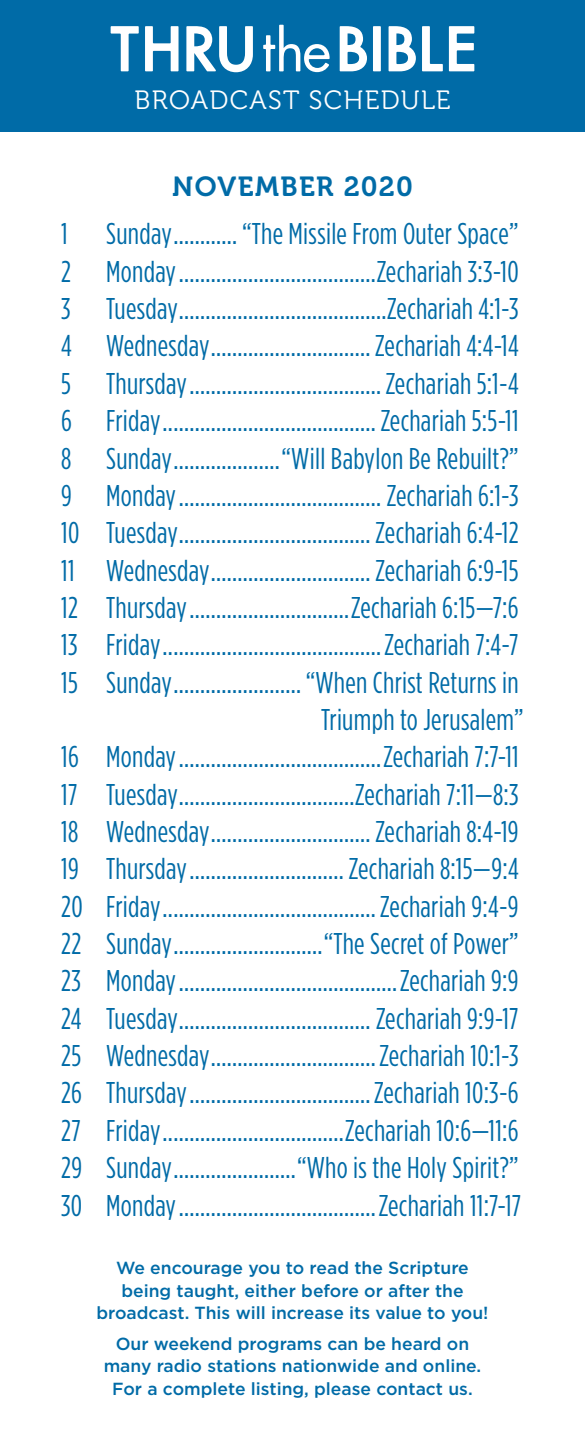
<style>
.page{position:relative;width:585px;height:1440px;background:#fff}
.page>*{position:absolute;margin:0;border:0;box-sizing:border-box;transform-origin:0 0}
.t1{font:30px/37.2px "Gotham Condensed";letter-spacing:.01em;color:#006ba7;text-align:right}
.t2{font:27.5px "Museo 700";letter-spacing:.05em;color:#006ba7}
.t3{font:26.5px "Museo 300";letter-spacing:.05em;color:#fff}
.t4{font:500 17.5px/22.5px "Gotham";color:#006ba7;text-align:center}
</style>
<div class="page">
<div style="left:0;top:0;width:585px;height:131px;background:#006ba7"></div>
<svg style="left:111px;top:26px;width:28px;height:45px"></svg>
<svg style="left:145px;top:26px;width:34px;height:45px"></svg>
<svg style="left:186px;top:26px;width:67px;height:46px"></svg>
<svg style="left:263px;top:25px;width:67px;height:47px"></svg>
<svg style="left:340px;top:26px;width:27px;height:45px"></svg>
<div style="left:373px;top:26px;width:8px;height:45px;background:#fff"></div>
<svg style="left:389px;top:26px;width:27px;height:45px"></svg>
<svg style="left:422px;top:26px;width:21px;height:45px"></svg>
<svg style="left:449px;top:26px;width:25px;height:45px"></svg>
<p class="t3" style="left:135px;top:85px;width:317px">BROADCAST SCHEDULE</p>
<p class="t2" style="left:172px;top:171px;width:242px">NOVEMBER 2020</p>
<p class="t1" style="left:61px;top:215px;width:464px">Sunday............ “The Missile From Outer Space”<br>2 Monday.....................................Zechariah 3:3-10<br>3 Tuesday.......................................Zechariah 4:1-3<br>4 Wednesday..............................Zechariah 4:4-14<br>5 Thursday....................................Zechariah 5:1-4<br>6 Friday........................................Zechariah 5:5-11<br>8 Sunday....................“Will Babylon Be Rebuilt?” 9 Monday...................................... Zechariah 6:1-3<br>10 Tuesday....................................Zechariah 6:4-12<br>11 Wednesday..............................Zechariah 6:9-15<br>12 Thursday..............................Zechariah 6:15—7:6<br>13 Friday.........................................Zechariah 7:4-7<br>15 Sunday........................“When Christ Returns in Triumph to Jerusalem”<br>16 Monday......................................Zechariah 7:7-11<br>17 Tuesday.................................Zechariah 7:11—8:3<br>18 Wednesday..............................Zechariah 8:4-19<br>19 Thursday.............................Zechariah 8:15—9:4<br>20 Friday........................................Zechariah 9:4-9<br>22 Sunday............................“The Secret of Power” 23 Monday.........................................Zechariah 9:9<br>24 Tuesday.................................... Zechariah 9:9-17<br>25 Wednesday...............................Zechariah 10:1-3<br>26 Thursday..................................Zechariah 10:3-6<br>27 Friday..................................Zechariah 10:6—11:6<br>29 Sunday.......................“Who is the Holy Spirit?” 30 Monday.....................................Zechariah 11:7-17</p>
<p class="t1" style="left:61px;top:215px;width:8px">1</p>
<p class="t4" style="left:96px;top:1257px;width:394px">We encourage you to read the Scripture being taught, either before or after the broadcast. This will increase its value to you!</p>
<p class="t4" style="left:104px;top:1332px;width:379px">Our weekend programs can be heard on many radio stations nationwide and online.<br>For a complete listing, please contact us.</p>
</div>
